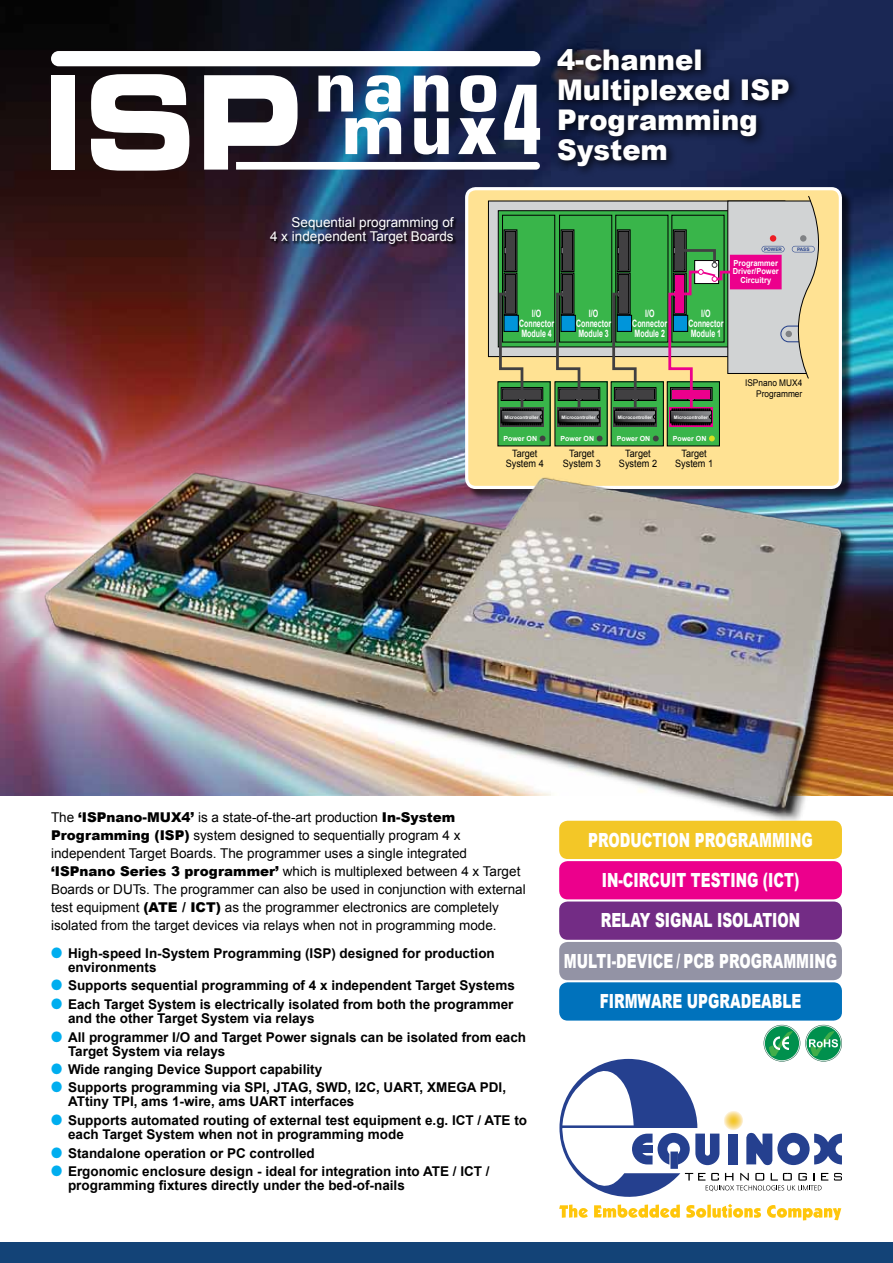
<style>
.page{position:relative;width:893px;height:1263px;background:#fff}
.page>*{position:absolute;margin:0;border:0;box-sizing:border-box;transform-origin:0 0}
.t1{font:900 28.5px/30px "Arial";color:#fff;scale:.96 1}
.t2{font:900 19.5px/39.9px "Arial";color:#fff;scale:.7 1}
.t3{font:700 13.5px/14.2px "Arial";color:#000}
.t4{font:13.5px/18px "Arial";color:#000}
.t5{font:13.5px/14.2px "Arial";color:#fff;text-align:right}
.t6{font:700 10.2px/10.2px "Arial";color:#fff;text-align:center;scale:.69 1}
.t7{font:10.2px/10.2px "Arial";color:#000;text-align:center;scale:.9 1}
.t8{font:9.3px/11.1px "Arial";color:#000;text-align:right;scale:.9 1}
.t9{font:700 8.25px/8.2px "Arial";color:#fff;text-align:center;scale:.9 1}
.t10{font:7.65px/7.6px "Arial";color:#fff;text-align:justify;scale:.9 1}
.t11{font:700 7.05px "Arial";color:#fff}
.t12{font:700 4.8px "Arial";color:#26418a}
.t13{font:700 4.65px "Arial";color:#fff}
.s1{font-weight:900}
.s2{color:#00aeef}
</style>
<div class="page">
<img style="left:0;top:0;width:893px;height:795px">
<div style="left:0;top:1242px;width:893px;height:21px;background:#134377"></div>
<div style="left:551px;top:43px;width:249px;height:134px;background:#000;opacity:.75"></div>
<div style="left:51px;top:75px;width:24px;height:95px;background:#fff"></div>
<svg style="left:91px;top:74px;width:98px;height:97px"></svg>
<div style="left:51px;top:51px;width:489px;height:15px;background:#fff;border-radius:8px"></div>
<svg style="left:204px;top:75px;width:336px;height:95px"></svg>
<div style="left:271px;top:218px;width:187px;height:29px;background:#000;opacity:.9"></div>
<div style="left:467px;top:189px;width:386px;height:311px;background:#000;opacity:.6"></div>
<div style="left:467px;top:189px;width:373px;height:280px;background:#ffe293"></div>
<div style="left:488px;top:201px;width:297px;height:156px;background:#d1d3d4"></div>
<div style="left:667px;top:382px;width:52px;height:64px;background:#39b54a"></div>
<div style="left:667px;top:381px;width:53px;height:65px;border:1px solid #000"></div>
<svg style="left:709px;top:436px;width:6px;height:5px"></svg>
<svg style="left:669px;top:425px;width:44px;height:2px"></svg>
<div style="left:611px;top:382px;width:52px;height:64px;background:#39b54a"></div>
<svg style="left:653px;top:436px;width:6px;height:5px"></svg>
<div style="left:613px;top:407px;width:44px;height:20px;background:#302f31"></div>
<div style="left:555px;top:382px;width:52px;height:64px;background:#39b54a"></div>
<svg style="left:597px;top:436px;width:5px;height:5px"></svg>
<svg style="left:557px;top:425px;width:44px;height:2px"></svg>
<div style="left:498px;top:382px;width:52px;height:64px;background:#39b54a"></div>
<svg style="left:540px;top:436px;width:5px;height:5px"></svg>
<svg style="left:500px;top:425px;width:44px;height:2px"></svg>
<svg style="left:497px;top:195px;width:335px;height:230px"></svg>
<div style="left:465px;top:187px;width:377px;height:302px;border:3px solid #fff;border-radius:9px"></div>
<img style="left:26px;top:469px;width:841px;height:353px">
<div style="left:559px;top:861px;width:283px;height:38px;background:#ec008c;border-radius:9px"></div>
<div style="left:559px;top:901px;width:283px;height:39px;background:#732c85;border-radius:9px"></div>
<svg style="left:559px;top:1025px;width:283px;height:195px"></svg>
<div style="left:559px;top:982px;width:283px;height:38px;background:#0072bc;border-radius:9px"></div>
<div style="left:559px;top:942px;width:283px;height:38px;background:#9393a5;border-radius:9px"></div>
<div style="left:559px;top:821px;width:283px;height:38px;background:#f3c727;border-radius:9px"></div>
<p class="t5" style="left:270px;top:215px;width:185px">Sequential programming of<br>4 x independent Target Boards</p>
<h1 class="t1" style="left:557px;top:44px;width:244px">4-channel<br>Multiplexed ISP<br>Programming<br>System</h1>
<p class="t12" style="left:764px;top:246px;width:19px">POWER</p>
<p class="t12" style="left:797px;top:246px;width:14px">PASS</p>
<p class="t6" style="left:519px;top:308px;width:52px">I/O<br>Connector<br>Module 4</p>
<p class="t6" style="left:576px;top:308px;width:52px">I/O<br>Connector<br>Module 3</p>
<p class="t6" style="left:632px;top:308px;width:52px">I/O<br>Connector<br>Module 2</p>
<p class="t9" style="left:733px;top:259px;width:53px">Programmer<br>Driver/Power<br>Circuitry</p>
<p class="t6" style="left:688px;top:308px;width:52px">I/O<br>Connector<br>Module 1</p>
<p class="t10" style="left:689px;top:317px;width:37px">Plug-in I/O Connector Module 1</p>
<p class="t8" style="left:745px;top:378px;width:65px">ISPnano MUX4<br>Programmer</p>
<p class="t13" style="left:504px;top:414px;width:36px">Microcontroller</p>
<p class="t13" style="left:561px;top:414px;width:36px">Microcontroller</p>
<p class="t13" style="left:618px;top:414px;width:36px">Microcontroller</p>
<p class="t13" style="left:674px;top:414px;width:36px">Microcontroller</p>
<p class="t11" style="left:504px;top:434px;width:35px">Power ON</p>
<p class="t11" style="left:561px;top:434px;width:35px">Power ON</p>
<p class="t11" style="left:617px;top:434px;width:35px">Power ON</p>
<p class="t11" style="left:673px;top:434px;width:35px">Power ON</p>
<p class="t7" style="left:506px;top:448px;width:44px">Target<br>System 4</p>
<p class="t7" style="left:563px;top:448px;width:44px">Target<br>System 3</p>
<p class="t7" style="left:619px;top:448px;width:44px">Target<br>System 2</p>
<p class="t7" style="left:675px;top:448px;width:44px">Target<br>System 1</p>
<p class="t4" style="left:51px;top:808px;width:476px">The <span class="s1">‘ISPnano-MUX4’</span> is a state-of-the-art production <span class="s1">In-System Programming (ISP)</span> system designed to sequentially program 4 x independent Target Boards. The programmer uses a single integrated <span class="s1">‘ISPnano Series 3 programmer’</span> which is multiplexed between 4 x Target Boards or DUTs. The programmer can also be used in conjunction with external test equipment <span class="s1">(ATE / ICT)</span> as the programmer electronics are completely isolated from the target devices via relays when not in programming mode.</p>
<p class="t3" style="left:68px;top:946px;width:428px;text-indent:-17px"><span class="s2">●</span> High-speed In-System Programming (ISP) designed for production environments</p>
<p class="t3" style="left:51px;top:979px;width:465px"><span class="s2">●</span> Supports sequential programming of 4 x independent Target Systems</p>
<p class="t3" style="left:68px;top:997px;width:447px;text-indent:-17px"><span class="s2">●</span> Each Target System is electrically isolated from both the programmer and the other Target System via relays</p>
<p class="t3" style="left:68px;top:1030px;width:460px;text-indent:-17px"><span class="s2">●</span> All programmer I/O and Target Power signals can be isolated from each<br>Target System via relays</p>
<p class="t3" style="left:51px;top:1063px;width:273px"><span class="s2">●</span> Wide ranging Device Support capability</p>
<p class="t3" style="left:68px;top:1080px;width:440px;text-indent:-17px"><span class="s2">●</span> Supports programming via SPI, JTAG, SWD, I2C, UART, XMEGA PDI,<br>ATtiny TPI, ams 1-wire, ams UART interfaces</p>
<p class="t3" style="left:68px;top:1113px;width:461px;text-indent:-17px"><span class="s2">●</span> Supports automated routing of external test equipment e.g. ICT / ATE to each Target System when not in programming mode</p>
<p class="t3" style="left:51px;top:1146px;width:265px"><span class="s2">●</span> Standalone operation or PC controlled</p>
<p class="t3" style="left:68px;top:1164px;width:423px;text-indent:-17px"><span class="s2">●</span> Ergonomic enclosure design - ideal for integration into ATE / ICT / programming fixtures directly under the bed-of-nails</p>
<h2 class="t2" style="left:588px;top:819px;width:323px">PRODUCTION PROGRAMMING</h2>
<h2 class="t2" style="left:601px;top:859px;width:286px">IN-CIRCUIT TESTING (ICT)<br>RELAY SIGNAL ISOLATION</h2>
<h2 class="t2" style="left:564px;top:940px;width:392px">MULTI-DEVICE / PCB PROGRAMMING</h2>
<h2 class="t2" style="left:600px;top:981px;width:290px">FIRMWARE UPGRADEABLE</h2>
</div>
